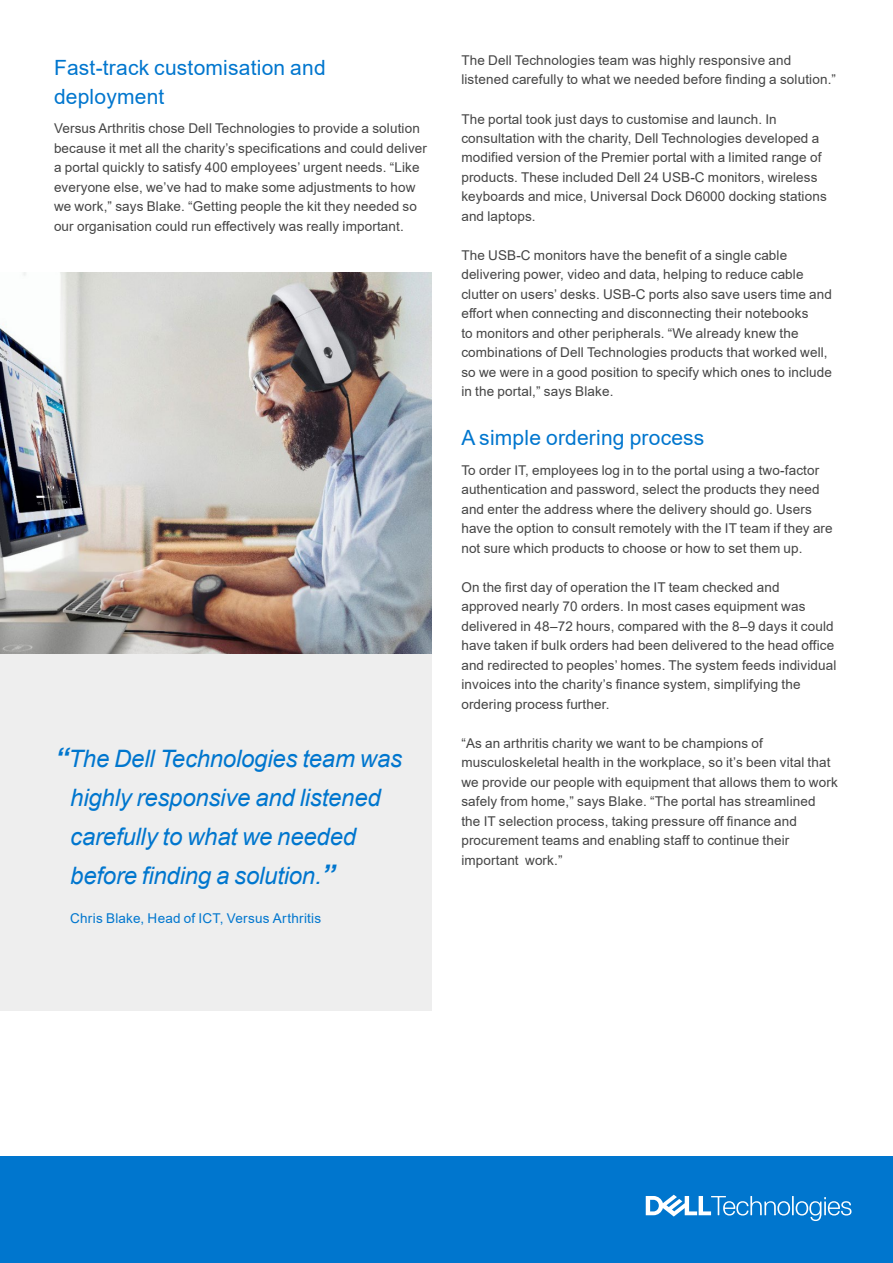
<style>
.page{position:relative;width:893px;height:1263px;background:#fff}
.page>*{position:absolute;margin:0;border:0;box-sizing:border-box;transform-origin:0 0}
.t1{font:italic 24px/39px "Arial";letter-spacing:-.01em;color:#0076ce}
.t2{font:21px/29.2px "Arial";letter-spacing:.01em;color:#0076ce}
.t3{font:13.5px/19.5px "Arial";letter-spacing:.01em;color:#444}
.t4{font:13.5px "Arial";letter-spacing:.015em;color:#0076ce}
.s1{font-weight:700;font-size:27px}
</style>
<div class="page">
<img style="left:0;top:273px;width:431px;height:382px">
<div style="left:0;top:1157px;width:893px;height:106px;background:#0076ce"></div>
<svg style="left:646px;top:1195px;width:205px;height:26px"></svg>
<div style="left:0;top:655px;width:432px;height:356px;background:#eee"></div>
<h2 class="t2" style="left:54px;top:53px;width:273px">Fast-track customisation and deployment</h2>
<p class="t3" style="left:54px;top:119px;width:374px">Versus Arthritis chose Dell Technologies to provide a solution because it met all the charity’s specifications and could deliver a portal quickly to satisfy 400 employees’ urgent needs. “Like everyone else, we’ve had to make some adjustments to how we work,” says Blake. “Getting people the kit they needed so our organisation could run effectively was really important.</p>
<h1 class="t1" style="left:70px;top:739px;width:333px;text-indent:-15px"><span class="s1">“</span>The Dell Technologies team was highly responsive and listened carefully to what we needed before finding a solution.<span class="s1">”</span></h1>
<p class="t4" style="left:70px;top:909px;width:252px">Chris Blake, Head of ICT, Versus Arthritis</p>
<p class="t3" style="left:461px;top:50px;width:376px">The Dell Technologies team was highly responsive and listened carefully to what we needed before finding a solution.”</p>
<p class="t3" style="left:461px;top:109px;width:367px">The portal took just days to customise and launch. In consultation with the charity, Dell Technologies developed a modified version of the Premier portal with a limited range of products. These included Dell 24 USB-C monitors, wireless keyboards and mice, Universal Dock D6000 docking stations and laptops.</p>
<p class="t3" style="left:461px;top:245px;width:372px">The USB-C monitors have the benefit of a single cable delivering power, video and data, helping to reduce cable clutter on users’ desks. USB-C ports also save users time and effort when connecting and disconnecting their notebooks<br>to monitors and other peripherals. “We already knew the combinations of Dell Technologies products that worked well, so we were in a good position to specify which ones to include in the portal,” says Blake.</p>
<h2 class="t2" style="left:461px;top:423px;width:245px">A simple ordering process</h2>
<p class="t3" style="left:461px;top:460px;width:373px">To order IT, employees log in to the portal using a two-factor authentication and password, select the products they need and enter the address where the delivery should go. Users have the option to consult remotely with the IT team if they are not sure which products to choose or how to set them up.</p>
<p class="t3" style="left:461px;top:577px;width:376px">On the first day of operation the IT team checked and approved nearly 70 orders. In most cases equipment was delivered in 48‒72 hours, compared with the 8‒9 days it could have taken if bulk orders had been delivered to the head office and redirected to peoples’ homes. The system feeds individual invoices into the charity’s finance system, simplifying the ordering process further.</p>
<p class="t3" style="left:461px;top:733px;width:378px">“As an arthritis charity we want to be champions of musculoskeletal health in the workplace, so it’s been vital that we provide our people with equipment that allows them to work safely from home,” says Blake. “The portal has streamlined the IT selection process, taking pressure off finance and procurement teams and enabling staff to continue their important work.”</p>
</div>
